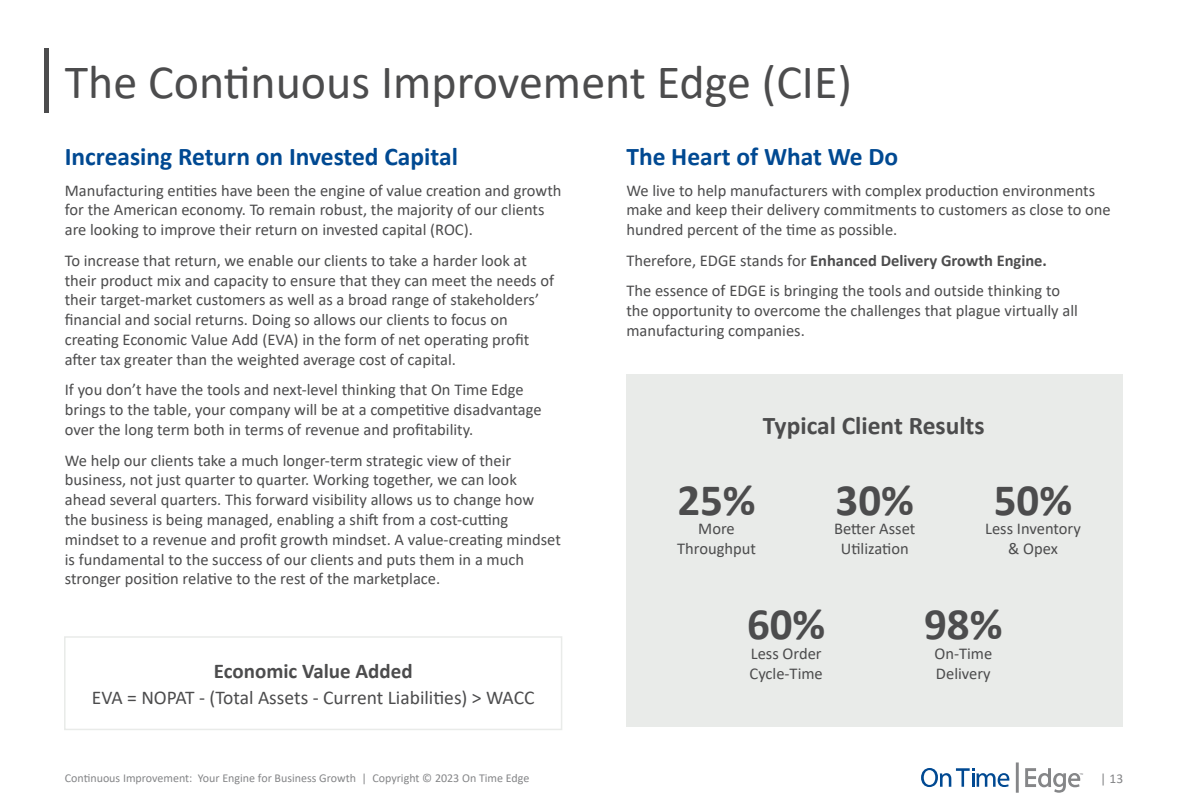
<style>
.page{position:relative;width:1188px;height:810px;background:#fff}
.page>*{position:absolute;margin:0;border:0;box-sizing:border-box;transform-origin:0 0}
.t1{font:48px "Calibri";color:#4c4c4d}
.t2{font:700 45px "Calibri";color:#4c4c4d}
.t3{font:700 25.5px "Calibri";color:#004992}
.t4{font:700 25.5px "Calibri";color:#4c4c4d}
.t5{font:700 21px "Calibri";color:#4c4c4d}
.t6{font:19.5px "Calibri";color:#4c4c4d}
.t7{font:16.5px/19.8px "Calibri";color:#4c4c4d}
.t8{font:13.5px "Calibri";color:#858688}
.t9{font:12px "Calibri";color:#858688}
.s1{font-weight:700}
</style>
<div class="page">
<hr style="left:1016px;top:762px;width:3px;height:31px;background:#858688">
<svg style="left:1025px;top:768px;width:58px;height:25px"></svg>
<svg style="left:921px;top:768px;width:88px;height:19px"></svg>
<div style="left:44px;top:48px;width:5px;height:65px;background:#4c4c4d"></div>
<div style="left:64px;top:636px;width:498px;height:94px;border:2px solid #e9ebe9"></div>
<div style="left:626px;top:375px;width:497px;height:352px;background:#e9ebe9"></div>
<h1 class="t1" style="left:65px;top:49px;width:789px">The Continuous Improvement Edge (CIE)</h1>
<h3 class="t3" style="left:65px;top:141px;width:395px">Increasing Return on Invested Capital</h3>
<p class="t7" style="left:65px;top:180px;width:498px">Manufacturing entities have been the engine of value creation and growth for the American economy. To remain robust, the majority of our clients are looking to improve their return on invested capital (ROC).</p>
<p class="t7" style="left:65px;top:250px;width:491px">To increase that return, we enable our clients to take a harder look at their product mix and capacity to ensure that they can meet the needs of their target-market customers as well as a broad range of stakeholders’ financial and social returns. Doing so allows our clients to focus on creating Economic Value Add (EVA) in the form of net operating profit after tax greater than the weighted average cost of capital.</p>
<p class="t7" style="left:65px;top:380px;width:478px">If you don’t have the tools and next-level thinking that On Time Edge brings to the table, your company will be at a competitive disadvantage over the long term both in terms of revenue and profitability.</p>
<p class="t7" style="left:65px;top:450px;width:498px">We help our clients take a much longer-term strategic view of their business, not just quarter to quarter. Working together, we can look ahead several quarters. This forward visibility allows us to change how<br>the business is being managed, enabling a shift from a cost-cutting mindset to a revenue and profit growth mindset. A value-creating mindset is fundamental to the success of our clients and puts them in a much stronger position relative to the rest of the marketplace.</p>
<p class="t5" style="left:214px;top:658px;width:200px">Economic Value Added</p>
<p class="t6" style="left:92px;top:684px;width:444px">EVA = NOPAT - (Total Assets - Current Liabilities) &gt; WACC</p>
<h3 class="t3" style="left:626px;top:141px;width:273px">The Heart of What We Do</h3>
<p class="t7" style="left:626px;top:180px;width:486px">We live to help manufacturers with complex production environments make and keep their delivery commitments to customers as close to one hundred percent of the time as possible.</p>
<p class="t7" style="left:626px;top:245px;width:435px;line-height:30.6px">Therefore, EDGE stands for <span class="s1">Enhanced Delivery Growth Engine.<br></span>The essence of EDGE is bringing the tools and outside thinking to</p>
<p class="t7" style="left:626px;top:300px;width:453px">the opportunity to overcome the challenges that plague virtually all manufacturing companies.</p>
<h3 class="t4" style="left:763px;top:410px;width:223px">Typical Client Results</h3>
<h2 class="t2" style="left:677px;top:472px;width:80px">25%</h2>
<p class="t7" style="left:677px;top:519px;width:80px;text-align:center">More<br>Throughput</p>
<h2 class="t2" style="left:836px;top:472px;width:80px">30%</h2>
<p class="t7" style="left:834px;top:519px;width:83px;text-align:center">Better Asset<br>Utilization</p>
<h2 class="t2" style="left:994px;top:472px;width:80px">50%</h2>
<p class="t7" style="left:985px;top:519px;width:97px;text-align:center">Less Inventory &amp; Opex</p>
<h2 class="t2" style="left:747px;top:597px;width:80px">60%</h2>
<p class="t7" style="left:750px;top:643px;width:75px">Less Order<br>Cycle-Time</p>
<h2 class="t2" style="left:924px;top:597px;width:80px">98%</h2>
<p class="t7" style="left:934px;top:643px;width:59px">On-Time<br>Delivery</p>
<p class="t9" style="left:65px;top:770px;width:466px">Continuous Improvement: Your Engine for Business Growth | Copyright © 2023 On Time Edge</p>
<p class="t8" style="left:1100px;top:769px;width:24px">| 13</p>
</div>
